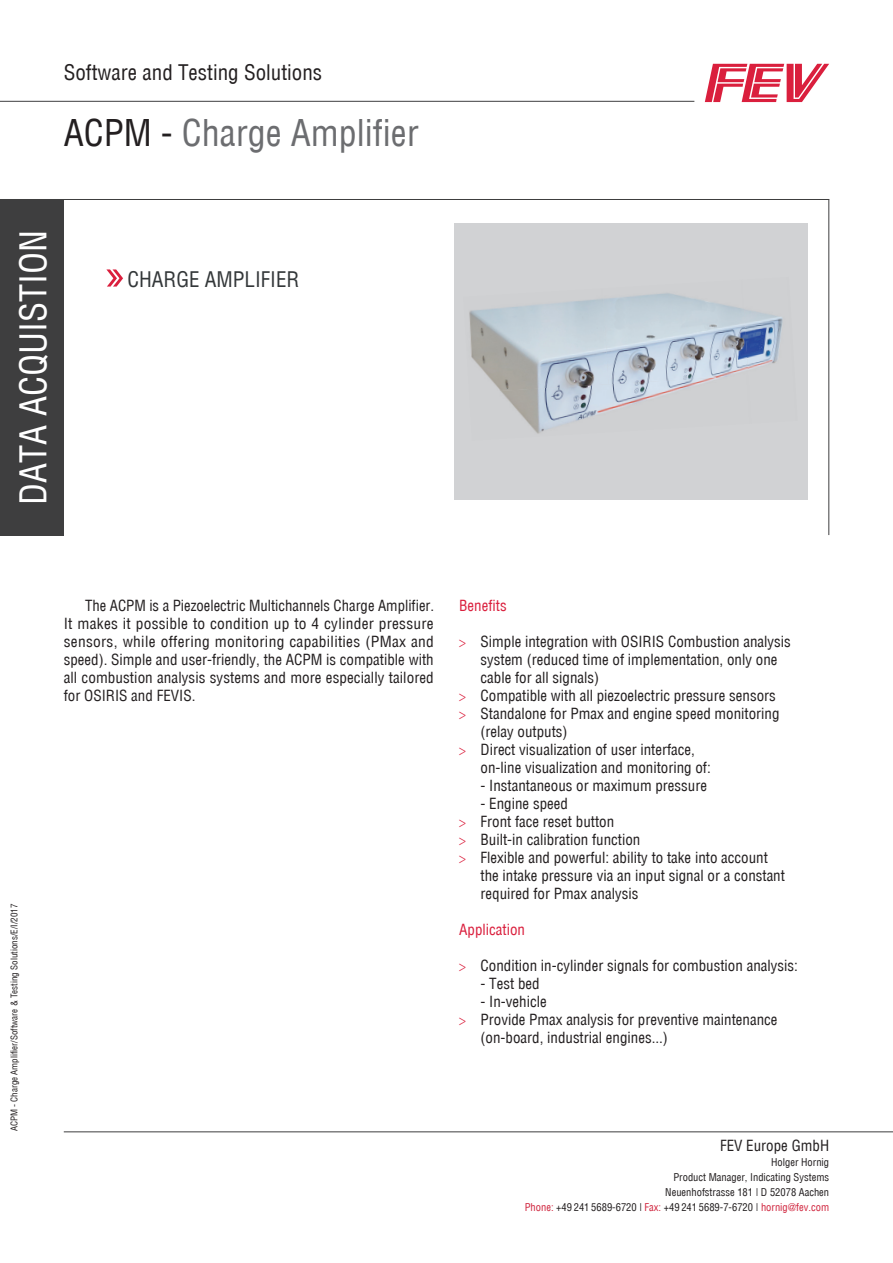
<style>
.page{position:relative;width:893px;height:1263px;background:#fff}
.page>*{position:absolute;margin:0;border:0;box-sizing:border-box;transform-origin:0 0}
.t1{font:36px "Helv Cond";color:#6c6d70}
.t2{font:36px "Helv Cond";color:#fff}
.t3{font:21px "Helv Cond";color:#231f20}
.t4{font:21px "Helv Cond";color:#333739}
.t5{font:15px/18px "Helv Cond";color:#231f20;text-align:justify}
.t6{font:15px "Helv Cond";color:#da1f3d}
.t7{font:10.5px/15px "Helv Cond";color:#231f20;text-align:right}
.t8{font:9px "Helv Cond";color:#231f20}
.s1{color:#231f20}
.s2{font-family:"Helvetica LT";font-weight:300;font-stretch:condensed;color:#da1f3d}
.s3{color:#d0253e}
</style>
<div class="page">
<hr style="left:0;top:101px;width:694px;height:1px;background:#3e3e3f">
<hr style="left:64px;top:1131px;width:829px;height:1px;background:#3e3e3f">
<div style="left:454px;top:223px;width:353px;height:277px;background:#d1d2d4"></div>
<svg style="left:705px;top:64px;width:124px;height:38px"></svg>
<svg style="left:106px;top:269px;width:17px;height:18px"></svg>
<div style="left:0;top:199px;width:64px;height:337px;background:#3e3e3f"></div>
<hr style="left:0;top:199px;width:829px;height:1px;background:#3e3e3f">
<hr style="left:828px;top:199px;width:1px;height:336px;background:#3e3e3f">
<img style="left:469px;top:298px;width:133px;height:78px">
<img style="left:602px;top:293px;width:140px;height:83px">
<img style="left:742px;top:308px;width:41px;height:62px">
<img style="left:488px;top:376px;width:239px;height:58px">
<h2 class="t3" style="left:64px;top:59px;width:260px">Software and Testing Solutions</h2>
<h1 class="t1" style="left:64px;top:111px;width:356px"><span class="s1">ACPM -</span> Charge Amplifier</h1>
<h1 class="t2" style="left:11px;top:505px;width:277px;rotate:-90deg">DATA ACQUISTION</h1>
<h2 class="t4" style="left:127px;top:266px;width:174px">CHARGE AMPLIFIER</h2>
<p class="t8" style="left:9px;top:1131px;width:229px;rotate:-90deg">ACPM - Charge Amplifier/Software &amp; Testing Solutions/E/I/2017</p>
<p class="t5" style="left:64px;top:597px;width:372px;text-indent:21px">The ACPM is a Piezoelectric Multichannels Charge Amplifier.<br>It makes it possible to condition up to 4 cylinder pressure sensors, while offering monitoring capabilities (PMax and speed). Simple and user-friendly, the ACPM is compatible with all combustion analysis systems and more especially tailored for OSIRIS and FEVIS.</p>
<p class="t6" style="left:459px;top:596px;width:49px">Benefits</p>
<p class="t5" style="left:459px;top:633px;width:333px"><span class="s2">&gt;</span> Simple integration with OSIRIS Combustion analysis</p>
<p class="t5" style="left:480px;top:651px;width:298px">system (reduced time of implementation, only one</p>
<p class="t5" style="left:480px;top:669px;width:120px">cable for all signals)</p>
<p class="t5" style="left:459px;top:687px;width:318px"><span class="s2">&gt;</span> Compatible with all piezoelectric pressure sensors</p>
<p class="t5" style="left:459px;top:705px;width:322px"><span class="s2">&gt;</span> Standalone for Pmax and engine speed monitoring</p>
<p class="t5" style="left:480px;top:723px;width:89px">(relay outputs)</p>
<p class="t5" style="left:459px;top:741px;width:237px"><span class="s2">&gt;</span> Direct visualization of user interface,</p>
<p class="t5" style="left:480px;top:759px;width:232px">on-line visualization and monitoring of:</p>
<p class="t5" style="left:480px;top:777px;width:228px">- Instantaneous or maximum pressure</p>
<p class="t5" style="left:480px;top:795px;width:89px">- Engine speed</p>
<p class="t5" style="left:459px;top:813px;width:156px"><span class="s2">&gt;</span> Front face reset button</p>
<p class="t5" style="left:459px;top:831px;width:183px"><span class="s2">&gt;</span> Built-in calibration function</p>
<p class="t5" style="left:459px;top:849px;width:310px"><span class="s2">&gt;</span> Flexible and powerful: ability to take into account</p>
<p class="t5" style="left:480px;top:867px;width:306px">the intake pressure via an input signal or a constant</p>
<p class="t5" style="left:480px;top:885px;width:159px">required for Pmax analysis</p>
<p class="t6" style="left:459px;top:920px;width:67px">Application</p>
<p class="t5" style="left:459px;top:957px;width:340px"><span class="s2">&gt;</span> Condition in-cylinder signals for combustion analysis:</p>
<p class="t5" style="left:480px;top:975px;width:61px">- Test bed</p>
<p class="t5" style="left:480px;top:993px;width:68px">- In-vehicle</p>
<p class="t5" style="left:459px;top:1011px;width:320px"><span class="s2">&gt;</span> Provide Pmax analysis for preventive maintenance</p>
<p class="t5" style="left:480px;top:1029px;width:189px">(on-board, industrial engines...)</p>
<p class="t5" style="left:720px;top:1137px;width:111px">FEV Europe GmbH</p>
<p class="t7" style="left:525px;top:1155px;width:306px">Holger Hornig<br>Product Manager, Indicating Systems<br>Neuenhofstrasse 181 | D 52078 Aachen<br><span class="s3">Phone:</span> +49 241 5689-6720 | <span class="s3">Fax:</span> +49 241 5689-7-6720 | <span class="s3">hornig@fev.com</span></p>
</div>
